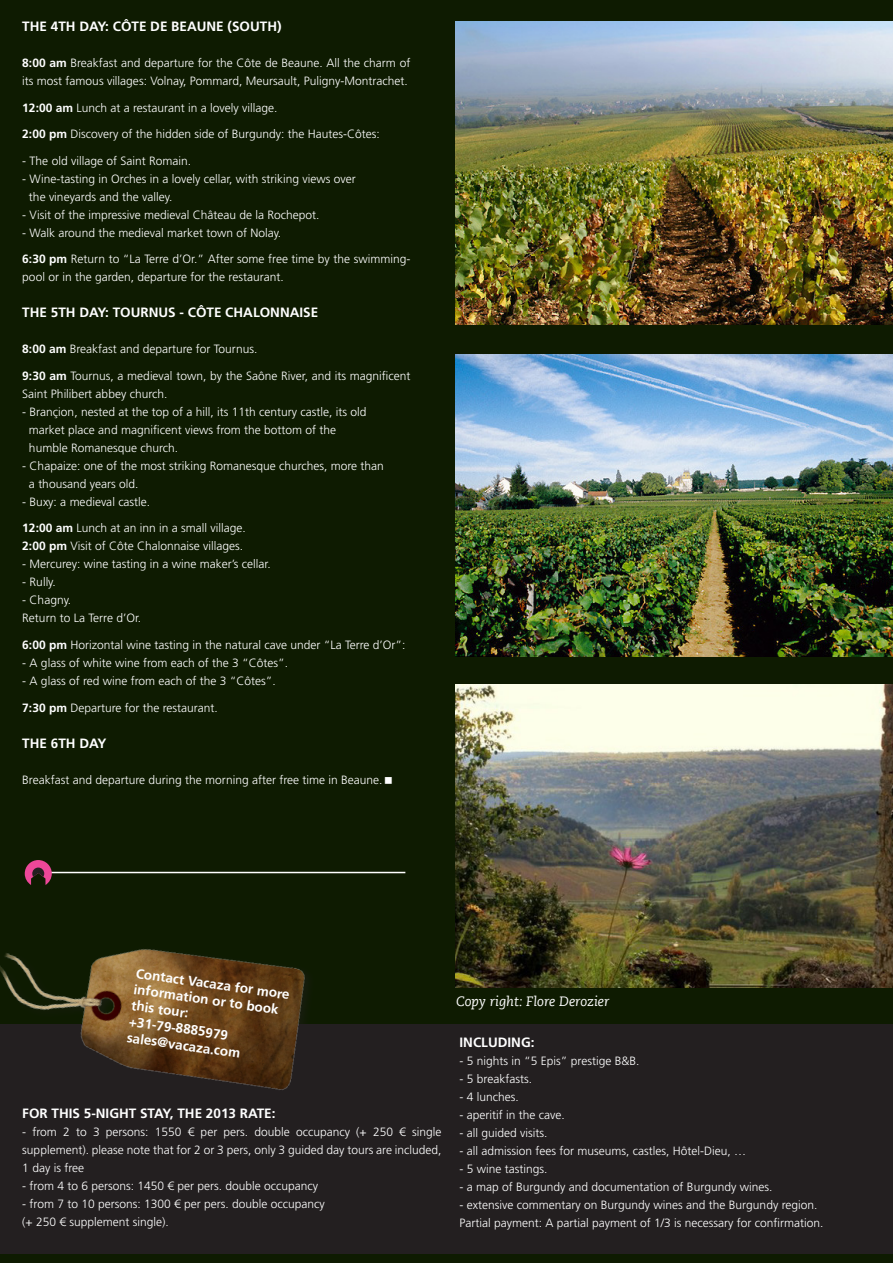
<style>
.page{position:relative;width:893px;height:1263px;background:#0e1b01}
.page>*{position:absolute;margin:0;border:0;box-sizing:border-box;transform-origin:0 0}
.t1{font:700 13.5px/16.2px "Frutiger LT Std";color:#fff}
.t2{font:italic 13.5px "Caecilia LT Std";color:#fff}
.t3{font:300 12px/18px "Frutiger LT Std";color:#fff}
.s1{font-weight:700}
</style>
<div class="page">
<div style="left:0;top:1024px;width:893px;height:229px;background:#231f20"></div>
<img style="left:0;top:871px;width:358px;height:219px">
<img style="left:455px;top:354px;width:438px;height:303px">
<img style="left:455px;top:684px;width:438px;height:303px">
<img style="left:455px;top:22px;width:438px;height:302px">
<hr style="left:47px;top:872px;width:358px;height:1px;background:#fff">
<svg style="left:25px;top:860px;width:27px;height:25px"></svg>
<p class="t1" style="left:22px;top:19px;width:261px">THE 4TH DAY: CÔTE DE BEAUNE (SOUTH)</p>
<p class="t3" style="left:22px;top:54px;width:389px"><span class="s1">8:00 am</span> Breakfast and departure for the Côte de Beaune. All the charm of its most famous villages: Volnay, Pommard, Meursault, Puligny-Montrachet.</p>
<p class="t3" style="left:22px;top:99px;width:257px"><span class="s1">12:00 am</span> Lunch at a restaurant in a lovely village.</p>
<p class="t3" style="left:22px;top:125px;width:359px"><span class="s1">2:00 pm</span> Discovery of the hidden side of Burgundy: the Hautes-Côtes:</p>
<p class="t3" style="left:22px;top:152px;width:170px">- The old village of Saint Romain.</p>
<p class="t3" style="left:22px;top:170px;width:335px">- Wine-tasting in Orches in a lovely cellar, with striking views over</p>
<p class="t3" style="left:29px;top:188px;width:145px">the vineyards and the valley.</p>
<p class="t3" style="left:22px;top:206px;width:299px">- Visit of the impressive medieval Château de la Rochepot.</p>
<p class="t3" style="left:22px;top:224px;width:260px">- Walk around the medieval market town of Nolay.</p>
<p class="t3" style="left:22px;top:250px;width:389px"><span class="s1">6:30 pm</span> Return to “La Terre d’Or.” After some free time by the swimming&shy;pool or in the garden, departure for the restaurant.</p>
<p class="t1" style="left:22px;top:305px;width:297px">THE 5TH DAY: TOURNUS - CÔTE CHALONNAISE</p>
<p class="t3" style="left:22px;top:340px;width:237px"><span class="s1">8:00 am</span> Breakfast and departure for Tournus.</p>
<p class="t3" style="left:22px;top:367px;width:390px"><span class="s1">9:30 am</span> Tournus, a medieval town, by the Saône River, and its magnificent<br>Saint Philibert abbey church.</p>
<p class="t3" style="left:22px;top:403px;width:346px">- Brançion, nested at the top of a hill, its 11th century castle, its old</p>
<p class="t3" style="left:29px;top:421px;width:309px">market place and magnificent views from the bottom of the</p>
<p class="t3" style="left:29px;top:439px;width:151px">humble Romanesque church.</p>
<p class="t3" style="left:22px;top:457px;width:363px">- Chapaize: one of the most striking Romanesque churches, more than</p>
<p class="t3" style="left:29px;top:475px;width:111px">a thousand years old.</p>
<p class="t3" style="left:22px;top:493px;width:129px">- Buxy: a medieval castle.</p>
<p class="t3" style="left:22px;top:519px;width:225px"><span class="s1">12:00 am</span> Lunch at an inn in a small village.</p>
<p class="t3" style="left:22px;top:537px;width:222px"><span class="s1">2:00 pm</span> Visit of Côte Chalonnaise villages.</p>
<p class="t3" style="left:22px;top:555px;width:250px">- Mercurey: wine tasting in a wine maker’s cellar.</p>
<p class="t3" style="left:22px;top:573px;width:35px">- Rully.</p>
<p class="t3" style="left:22px;top:591px;width:50px">- Chagny.</p>
<p class="t3" style="left:22px;top:609px;width:120px">Return to La Terre d’Or.</p>
<p class="t3" style="left:22px;top:636px;width:385px"><span class="s1">6:00 pm</span> Horizontal wine tasting in the natural cave under “La Terre d’Or”:</p>
<p class="t3" style="left:22px;top:654px;width:267px">- A glass of white wine from each of the 3 “Côtes”.</p>
<p class="t3" style="left:22px;top:672px;width:255px">- A glass of red wine from each of the 3 “Côtes”.</p>
<p class="t3" style="left:22px;top:698px;width:197px"><span class="s1">7:30 pm</span> Departure for the restaurant.</p>
<p class="t1" style="left:22px;top:735px;width:86px">THE 6TH DAY</p>
<p class="t3" style="left:22px;top:770px;width:362px">Breakfast and departure during the morning after free time in Beaune.</p>
<p class="t1" style="left:137px;top:965px;width:157px;rotate:8deg">Contact Vacaza for more information or to book</p>
<p class="t1" style="left:133px;top:997px;width:59px;rotate:8deg">this tour:</p>
<p class="t1" style="left:130px;top:1013px;width:101px;rotate:8deg">+31-79-8885979</p>
<p class="t1" style="left:128px;top:1029px;width:116px;rotate:8deg">sales@vacaza.com</p>
<p class="t1" style="left:22px;top:1105px;width:255px">FOR THIS 5-NIGHT STAY, THE 2013 RATE:</p>
<p class="t3" style="left:22px;top:1122px;width:421px;text-align:justify">- from 2 to 3 persons: 1550 € per pers. double occupancy (+ 250 € single supplement). please note that for 2 or 3 pers, only 3 guided day tours are included, 1 day is free</p>
<p class="t3" style="left:22px;top:1176px;width:297px">- from 4 to 6 persons: 1450 € per pers. double occupancy</p>
<p class="t3" style="left:22px;top:1194px;width:304px">- from 7 to 10 persons: 1300 € per pers. double occupancy</p>
<p class="t3" style="left:22px;top:1212px;width:148px">(+ 250 € supplement single).</p>
<p class="t2" style="left:456px;top:993px;width:155px">Copy right: Flore Derozier</p>
<p class="t1" style="left:460px;top:1034px;width:76px">INCLUDING:</p>
<p class="t3" style="left:460px;top:1052px;width:181px">- 5 nights in “5 Epis” prestige B&amp;B.</p>
<p class="t3" style="left:460px;top:1070px;width:74px">- 5 breakfasts.</p>
<p class="t3" style="left:460px;top:1088px;width:61px">- 4 lunches.</p>
<p class="t3" style="left:460px;top:1106px;width:107px">- aperitif in the cave.</p>
<p class="t3" style="left:460px;top:1124px;width:90px">- all guided visits.</p>
<p class="t3" style="left:460px;top:1142px;width:288px">- all admission fees for museums, castles, Hôtel-Dieu, …</p>
<p class="t3" style="left:460px;top:1160px;width:90px">- 5 wine tastings.</p>
<p class="t3" style="left:460px;top:1178px;width:314px">- a map of Burgundy and documentation of Burgundy wines.</p>
<p class="t3" style="left:460px;top:1196px;width:359px">- extensive commentary on Burgundy wines and the Burgundy region.</p>
<p class="t3" style="left:460px;top:1214px;width:366px">Partial payment: A partial payment of 1/3 is necessary for confirmation.</p>
</div>
